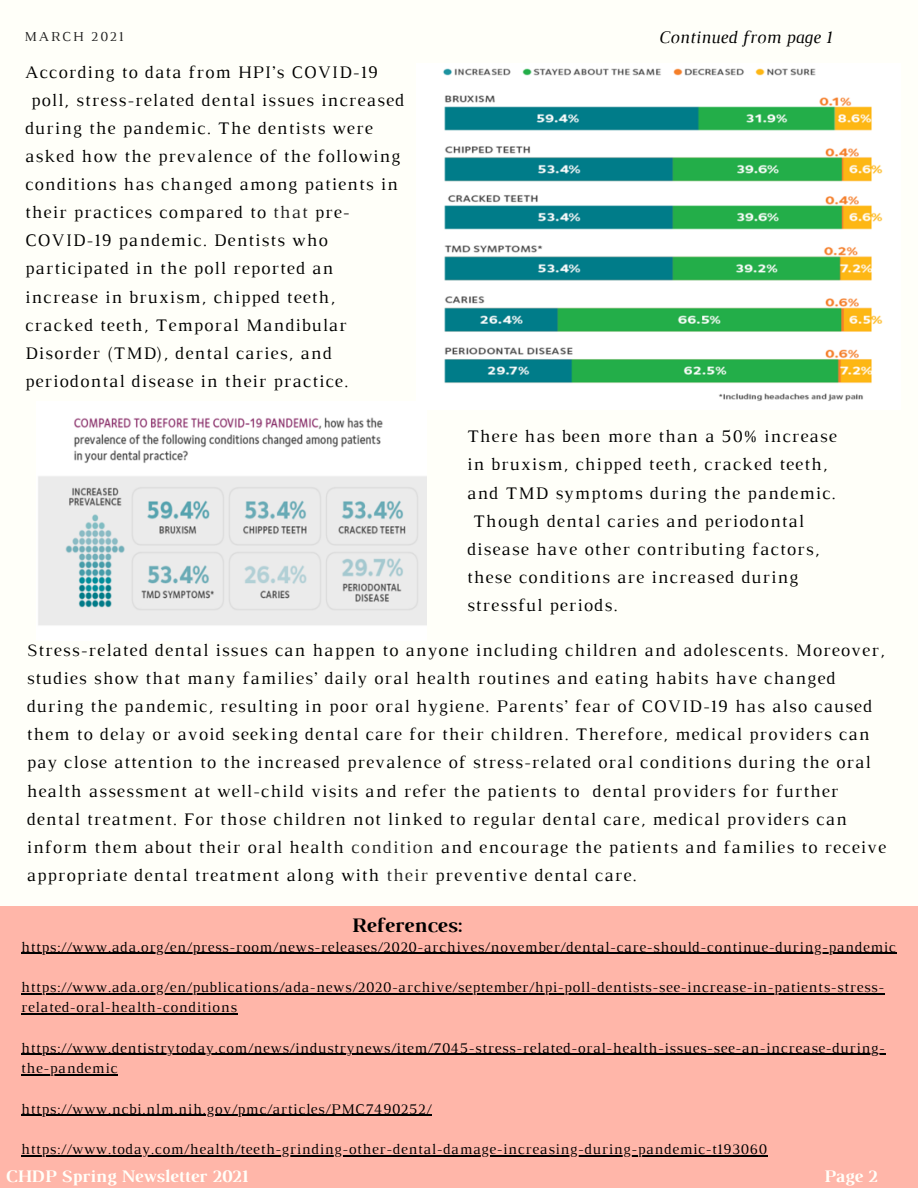
<style>
.page{position:relative;width:918px;height:1188px;background:#fffff9}
.page>*{position:absolute;margin:0;border:0;box-sizing:border-box;transform-origin:0 0}
.t1{font:700 21px "Luthier";color:#000}
.t2{font:18px/28.2px "Luthier";letter-spacing:.06em;color:#000}
.t3{font:700 18px "Luthier";color:#fffff9}
.t4{font:italic 18px "Luthier";color:#000}
.t5{font:15px/20.2px "Luthier";letter-spacing:.045em;color:#000}
.t6{font:13.95px "Luthier";letter-spacing:.14em;color:#222}
.s1{color:#222}
</style>
<div class="page">
<div style="left:0;top:907px;width:918px;height:281px;background:#ffb6a9"></div>
<img style="left:443px;top:68px;width:440px;height:333px">
<img style="left:38px;top:417px;width:389px;height:208px">
<hr style="left:21px;top:953px;width:876px;height:1px;background:#000">
<hr style="left:21px;top:993px;width:864px;height:1px;background:#000">
<hr style="left:21px;top:1013px;width:217px;height:2px;background:#000">
<hr style="left:21px;top:1054px;width:864px;height:1px;background:#000">
<hr style="left:21px;top:1074px;width:97px;height:1px;background:#000">
<hr style="left:21px;top:1115px;width:411px;height:1px;background:#000">
<hr style="left:21px;top:1155px;width:747px;height:1px;background:#000">
<p class="t6" style="left:24px;top:32px;width:101px">MARCH 2021</p>
<p class="t2" style="left:25px;top:59px;width:354px">According to data from HPI’s COVID-19</p>
<p class="t2" style="left:31px;top:87px;width:375px">poll, stress-related dental issues increased</p>
<p class="t2" style="left:25px;top:115px;width:349px">during the pandemic. The dentists were</p>
<p class="t2" style="left:25px;top:143px;width:377px">asked how the prevalence of the following</p>
<p class="t2" style="left:25px;top:171px;width:374px">conditions has changed among patients in</p>
<p class="t2" style="left:25px;top:200px;width:326px">their practices compared to <span class="s1">that</span> pre-</p>
<p class="t2" style="left:25px;top:228px;width:304px">COVID-19 pandemic. Dentists who</p>
<p class="t2" style="left:25px;top:256px;width:310px">participated in the poll reported an</p>
<p class="t2" style="left:25px;top:284px;width:312px">increase in bruxism, chipped teeth,</p>
<p class="t2" style="left:25px;top:312px;width:323px">cracked teeth, Temporal Mandibular</p>
<p class="t2" style="left:25px;top:340px;width:308px">Disorder (TMD), dental caries, and</p>
<p class="t2" style="left:25px;top:368px;width:324px">periodontal disease in their practice.</p>
<p class="t4" style="left:659px;top:30px;width:174px">Continued from page 1</p>
<p class="t2" style="left:467px;top:424px;width:371px">There has been more than a 50% increase</p>
<p class="t2" style="left:467px;top:452px;width:362px">in bruxism, chipped teeth, cracked teeth,</p>
<p class="t2" style="left:467px;top:480px;width:370px">and TMD symptoms during the pandemic.</p>
<p class="t2" style="left:473px;top:508px;width:333px">Though dental caries and periodontal</p>
<p class="t2" style="left:467px;top:536px;width:354px">disease have other contributing factors,</p>
<p class="t2" style="left:467px;top:564px;width:333px">these conditions are increased during</p>
<p class="t2" style="left:467px;top:592px;width:152px">stressful periods.</p>
<p class="t2" style="left:27px;top:637px;width:861px">Stress-related dental issues can happen to anyone including children and adolescents. Moreover, studies show that many families’ daily oral health routines and eating habits have changed during the pandemic, resulting in poor oral hygiene. Parents’ fear of COVID-19 has also caused them to delay or avoid seeking dental care for their children. Therefore, medical providers can pay close attention to the increased prevalence of stress-related oral conditions during the oral health assessment at well-child visits and refer the patients to dental providers for further dental treatment. For those children not linked to regular dental care, medical providers can inform them about their oral health <span class="s1">condition</span> and encourage the patients and families to receive appropriate dental treatment along with <span class="s1">their</span> preventive dental care.</p>
<p class="t1" style="left:352px;top:917px;width:112px">References:</p>
<p class="t5" style="left:21px;top:938px;width:876px">https://www.ada.org/en/press-room/news-releases/2020-archives/november/dental-care-should-continue-during-pandemic</p>
<p class="t5" style="left:21px;top:978px;width:864px">https://www.ada.org/en/publications/ada-news/2020-archive/september/hpi-poll-dentists-see-increase-in-patients-stress&shy;related-oral-health-conditions</p>
<p class="t5" style="left:21px;top:1039px;width:865px">https://www.dentistrytoday.com/news/industrynews/item/7045-stress-related-oral-health-issues-see-an-increase-during&shy;the-pandemic</p>
<p class="t5" style="left:21px;top:1100px;width:411px">https://www.ncbi.nlm.nih.gov/pmc/articles/PMC7490252/</p>
<p class="t5" style="left:21px;top:1140px;width:747px">https://www.today.com/health/teeth-grinding-other-dental-damage-increasing-during-pandemic-t193060</p>
<p class="t3" style="left:823px;top:1170px;width:55px">Page 2</p>
<p class="t3" style="left:5px;top:1170px;width:244px">CHDP Spring Newsletter 2021</p>
</div>
